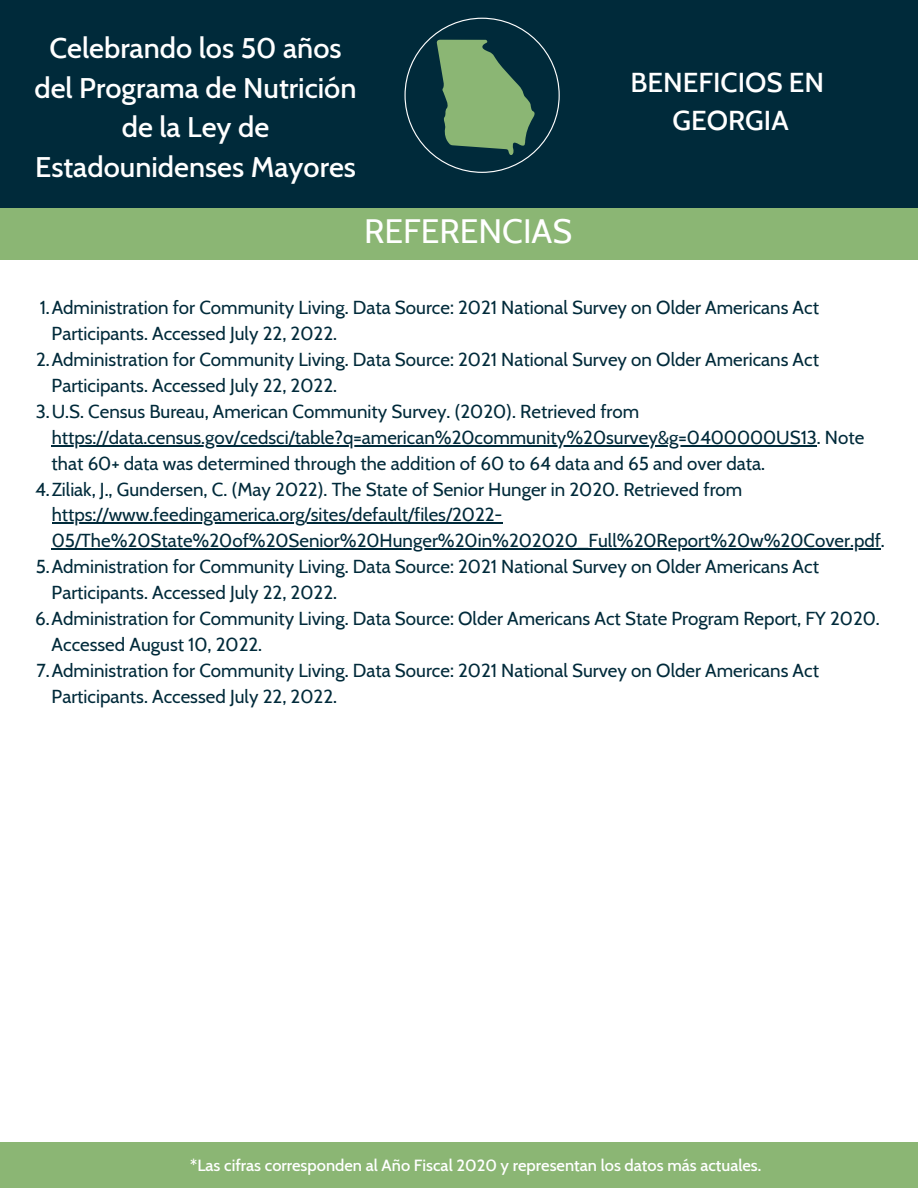
<style>
.page{position:relative;width:918px;height:1188px;background:#fff}
.page>*{position:absolute;margin:0;border:0;box-sizing:border-box;transform-origin:0 0}
.t1{font:33.75px "Cabin";color:#fff}
.t2{font:500 28.95px/39.5px "Cabin";color:#fff;text-align:center}
.t3{font:500 27.9px/38.2px "Cabin";color:#fff;text-align:center}
.t4{font:18.75px/26px "Cabin";color:#002a3a}
.t5{font:500 16.5px "Cabin";color:#fff}
</style>
<div class="page">
<hr style="left:52px;top:548px;width:829px;height:2px;background:#002a3a">
<hr style="left:52px;top:523px;width:451px;height:1px;background:#002a3a">
<hr style="left:52px;top:445px;width:765px;height:1px;background:#002a3a">
<div style="left:0;top:200px;width:918px;height:60px;background:#8bb674"></div>
<div style="left:0;top:0;width:918px;height:208px;background:#002a3a"></div>
<svg style="left:404px;top:18px;width:156px;height:155px"></svg>
<div style="left:0;top:1143px;width:918px;height:45px;background:#8bb674"></div>
<p class="t2" style="left:35px;top:28px;width:324px">Celebrando los 50 años del Programa de Nutrición de la Ley de<br>Estadounidenses Mayores</p>
<p class="t1" style="left:364px;top:210px;width:210px">REFERENCIAS</p>
<p class="t3" style="left:631px;top:63px;width:195px">BENEFICIOS EN<br>GEORGIA</p>
<p class="t4" style="left:40px;top:295px;width:781px">1.Administration for Community Living. Data Source: 2021 National Survey on Older Americans Act</p>
<p class="t4" style="left:52px;top:321px;width:287px">Participants. Accessed July 22, 2022.</p>
<p class="t4" style="left:36px;top:347px;width:784px">2.Administration for Community Living. Data Source: 2021 National Survey on Older Americans Act</p>
<p class="t4" style="left:52px;top:372px;width:287px">Participants. Accessed July 22, 2022.</p>
<p class="t4" style="left:52px;top:398px;width:814px;text-indent:-16px">3.U.S. Census Bureau, American Community Survey. (2020). Retrieved from https://data.census.gov/cedsci/table?q=american%20community%20survey&amp;g=0400000US13. Note that 60+ data was determined through the addition of 60 to 64 data and 65 and over data.</p>
<p class="t4" style="left:52px;top:476px;width:835px;text-indent:-17px">4.Ziliak, J., Gundersen, C. (May 2022). The State of Senior Hunger in 2020. Retrieved from https://www.feedingamerica.org/sites/default/files/2022-<br>05/The%20State%20of%20Senior%20Hunger%20in%202020_Full%20Report%20w%20Cover.pdf.</p>
<p class="t4" style="left:36px;top:554px;width:785px">5.Administration for Community Living. Data Source: 2021 National Survey on Older Americans Act</p>
<p class="t4" style="left:52px;top:579px;width:287px">Participants. Accessed July 22, 2022.</p>
<p class="t4" style="left:35px;top:605px;width:846px">6.Administration for Community Living. Data Source: Older Americans Act State Program Report, FY 2020.</p>
<p class="t4" style="left:52px;top:631px;width:212px">Accessed August 10, 2022.</p>
<p class="t4" style="left:36px;top:657px;width:784px">7.Administration for Community Living. Data Source: 2021 National Survey on Older Americans Act</p>
<p class="t4" style="left:52px;top:683px;width:287px">Participants. Accessed July 22, 2022.</p>
<p class="t5" style="left:190px;top:1155px;width:573px">*Las cifras corresponden al Año Fiscal 2020 y representan los datos más actuales.</p>
</div>
